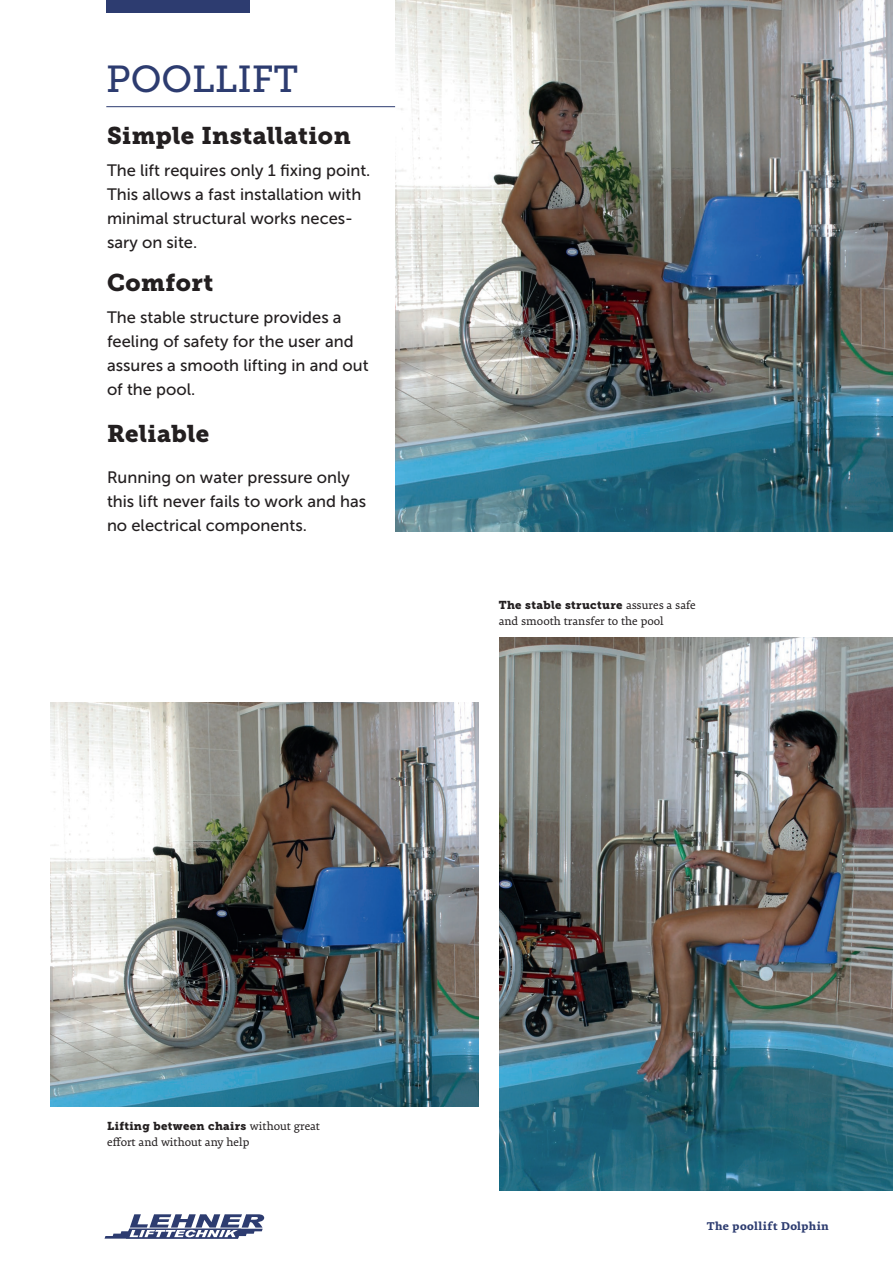
<style>
.page{position:relative;width:893px;height:1263px;background:#fff}
.page>*{position:absolute;margin:0;border:0;box-sizing:border-box;transform-origin:0 0}
.t1{font:37.5px "Museo Slab 500";color:#2d3c70}
.t2{font:24px "Museo Slab 900";letter-spacing:.02em;color:#231f20}
.t3{font:16.5px/24px "Museo Sans 500";color:#231f20}
.t4{font:12.3px "Premiera";color:#231f20}
.t5{font:700 12px "Premiera";letter-spacing:.04em;color:#2d3c70}
.t6{font:11.4px "Museo Slab 900";letter-spacing:.03em;color:#231f20}
.s1{font-family:"Premiera";font-size:12.3px}
</style>
<div class="page">
<svg style="left:104px;top:1214px;width:161px;height:25px"></svg>
<img style="left:500px;top:638px;width:393px;height:553px">
<img style="left:395px;top:0;width:498px;height:531px">
<img style="left:50px;top:703px;width:428px;height:404px">
<div style="left:106px;top:0;width:144px;height:13px;background:#2d3c70"></div>
<hr style="left:106px;top:106px;width:289px;height:1px;background:#2d3c70">
<h1 class="t1" style="left:106px;top:58px;width:194px">POOLLIFT</h1>
<h2 class="t2" style="left:107px;top:121px;width:245px">Simple Installation</h2>
<p class="t3" style="left:107px;top:158px;width:265px">The lift requires only 1 fixing point.<br>This allows a fast installation with minimal structural works neces&shy;sary on site.</p>
<h2 class="t2" style="left:107px;top:268px;width:108px">Comfort</h2>
<p class="t3" style="left:107px;top:306px;width:263px">The stable structure provides a feeling of safety for the user and assures a smooth lifting in and out of the pool.</p>
<h2 class="t2" style="left:107px;top:420px;width:104px">Reliable</h2>
<p class="t3" style="left:107px;top:466px;width:261px">Running on water pressure only this lift never fails to work and has no electrical components.</p>
<p class="t6" style="left:499px;top:598px;width:199px">The stable structure <span class="s1">assures a safe</span></p>
<p class="t4" style="left:499px;top:614px;width:167px">and smooth transfer to the pool</p>
<p class="t6" style="left:107px;top:1119px;width:214px">Lifting between chairs <span class="s1">without great</span></p>
<p class="t4" style="left:107px;top:1135px;width:144px">effort and without any help</p>
<p class="t5" style="left:707px;top:1218px;width:123px">The poollift Dolphin</p>
</div>
